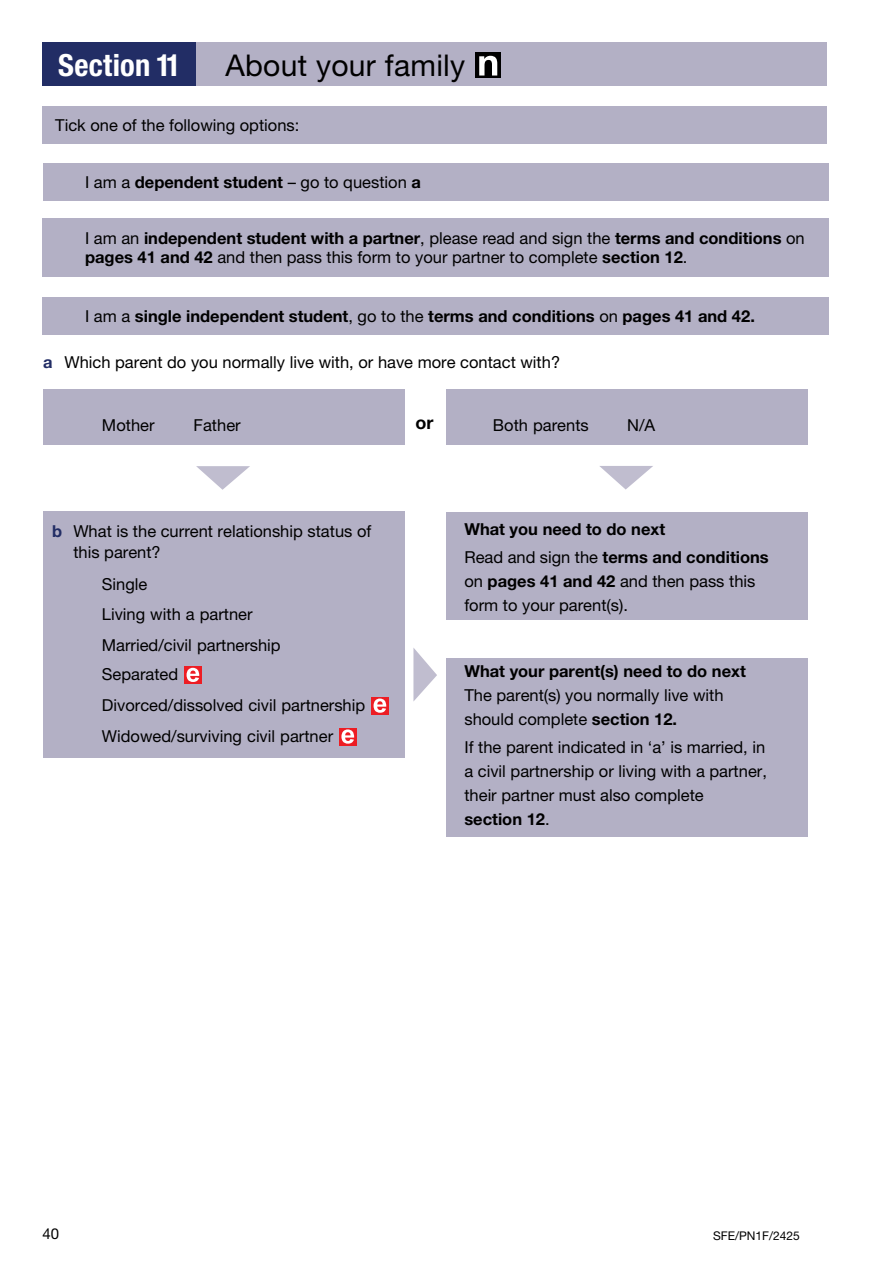
<style>
.page{position:relative;width:893px;height:1263px;background:#fff}
.page>*{position:absolute;margin:0;border:0;box-sizing:border-box;transform-origin:0 0}
.section_header{font:700 condensed 30.6px "Helvetica Neue LT Std";letter-spacing:.01em;color:#fff}
.section_title{font:30px "Helvetica Neue LT Std";letter-spacing:.01em;color:#000}
.Body{font:700 18px "Helvetica Neue LT Std";color:#000}
.Body-2{font:16.5px/24px "Helvetica Neue LT Std";color:#000}
.p_-_Body{font:16.5px "Helvetica Neue LT Std";color:#000}
.Body-3{font:700 16.5px "Helvetica Neue LT Std";color:#000}
.t1{font:15px "Helvetica Neue LT Std";color:#000}
.t2{font:12px "Helvetica Neue LT Std";color:#000}
.s1{font-weight:700}
.s2{font-weight:400}
.s3{font-weight:700;color:#222d65}
</style>
<div class="page">
<div style="left:43px;top:219px;width:786px;height:58px;background:#b3b0c5"></div>
<div style="left:43px;top:298px;width:786px;height:37px;background:#b3b0c5"></div>
<div style="left:43px;top:164px;width:786px;height:37px;background:#b3b0c5"></div>
<div style="left:192px;top:43px;width:635px;height:43px;background:#b3b0c5"></div>
<div style="left:43px;top:43px;width:153px;height:43px;background:#222d65"></div>
<div style="left:475px;top:52px;width:26px;height:26px;background:#000"></div>
<svg style="left:479px;top:56px;width:18px;height:20px"></svg>
<div style="left:43px;top:106px;width:784px;height:38px;background:#b3b0c5"></div>
<div style="left:446px;top:389px;width:362px;height:55px;background:#b3b0c5"></div>
<div style="left:43px;top:389px;width:362px;height:56px;background:#b3b0c5"></div>
<svg style="left:196px;top:466px;width:54px;height:24px"></svg>
<svg style="left:413px;top:648px;width:24px;height:53px"></svg>
<svg style="left:599px;top:466px;width:54px;height:23px"></svg>
<div style="left:43px;top:511px;width:362px;height:247px;background:#b3b0c5"></div>
<div style="left:446px;top:658px;width:361px;height:178px;background:#b3b0c5"></div>
<svg style="left:184px;top:666px;width:17px;height:17px"></svg>
<svg style="left:187px;top:668px;width:12px;height:14px"></svg>
<svg style="left:371px;top:697px;width:17px;height:17px"></svg>
<svg style="left:374px;top:698px;width:12px;height:15px"></svg>
<div style="left:339px;top:728px;width:17px;height:17px;background:#ed1d24"></div>
<svg style="left:341px;top:729px;width:13px;height:15px"></svg>
<div style="left:446px;top:512px;width:361px;height:108px;background:#b3b0c5"></div>
<h2 class="section_header" style="left:58px;top:46px;width:124px">Section 11</h2>
<h2 class="section_title" style="left:225px;top:47px;width:241px">About your family</h2>
<p class="Body-2" style="left:55px;top:113px;width:246px">Tick one of the following options:</p>
<p class="Body-2" style="left:85px;top:170px;width:337px">I am a <span class="s1">dependent student</span> – go to question <span class="s1">a</span></p>
<p class="Body-2" style="left:85px;top:228px;width:721px;line-height:19.8px">I am an <span class="s1">independent student with a partner</span>, please read and sign the <span class="s1">terms and conditions</span> on <span class="s1">pages 41 and 42</span> and then pass this form to your partner to complete <span class="s1">section 12</span>.</p>
<p class="Body-3" style="left:85px;top:306px;width:671px"><span class="s2">I am a</span> single independent student<span class="s2">, go to the</span> terms and conditions <span class="s2">on</span> pages 41 and 42.</p>
<p class="Body-2" style="left:43px;top:350px;width:518px"><span class="s3">a</span> Which parent do you normally live with, or have more contact with?</p>
<p class="p_-_Body" style="left:102px;top:415px;width:54px">Mother</p>
<p class="p_-_Body" style="left:194px;top:415px;width:49px">Father</p>
<p class="Body-2" style="left:73px;top:521px;width:299px;line-height:21px;text-indent:-21px"><span class="s3">b</span> What is the current relationship status of this parent?</p>
<p class="p_-_Body" style="left:102px;top:574px;width:47px">Single</p>
<p class="p_-_Body" style="left:102px;top:604px;width:152px">Living with a partner</p>
<p class="p_-_Body" style="left:102px;top:635px;width:180px">Married/civil partnership</p>
<p class="p_-_Body" style="left:102px;top:665px;width:78px">Separated</p>
<p class="p_-_Body" style="left:102px;top:695px;width:265px">Divorced/dissolved civil partnership</p>
<p class="p_-_Body" style="left:102px;top:726px;width:233px">Widowed/surviving civil partner</p>
<p class="Body" style="left:415px;top:412px;width:19px">or</p>
<p class="p_-_Body" style="left:493px;top:415px;width:97px">Both parents</p>
<p class="p_-_Body" style="left:627px;top:415px;width:30px">N/A</p>
<p class="Body-3" style="left:464px;top:519px;width:202px">What you need to do next</p>
<p class="Body-2" style="left:464px;top:545px;width:306px">Read and sign the <span class="s1">terms and conditions </span>on <span class="s1">pages 41 and 42</span> and then pass this form to your parent(s).</p>
<p class="Body-2" style="left:464px;top:659px;width:283px"><span class="s1">What your parent(s) need to do next<br></span>The parent(s) you normally live with should complete <span class="s1">section 12.</span></p>
<p class="Body-2" style="left:464px;top:735px;width:304px">If the parent indicated in ‘a’ is married, in a civil partnership or living with a partner, their partner must also complete<br><span class="s1">section 12</span>.</p>
<p class="t1" style="left:43px;top:1225px;width:18px">40</p>
<p class="t2" style="left:713px;top:1229px;width:88px">SFE/PN1F/2425</p>
</div>
